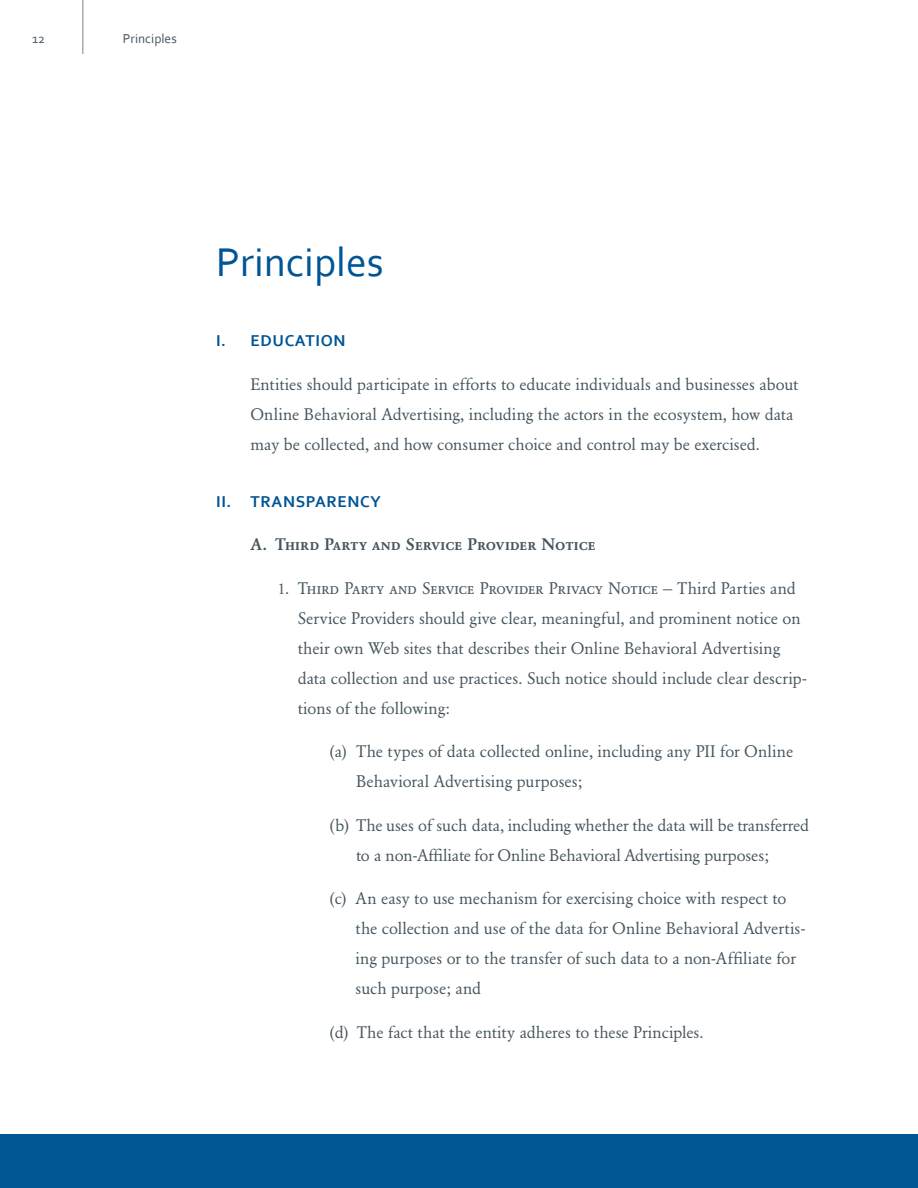
<style>
.page{position:relative;width:918px;height:1188px;background:#fff}
.page>*{position:absolute;margin:0;border:0;box-sizing:border-box;transform-origin:0 0}
.t1{font:42px "Corbel";color:#005595}
.t2{font:16.5px/30px "Garamond Berth BQ Reg Os F";color:#45555f}
.t3{font:16.5px "Garamond Berth BQ Reg SC";letter-spacing:.005em;color:#45555f}
.t4{font:16.5px "Garamond Berth BQ Med SC";letter-spacing:.005em;color:#45555f}
.t5{font:700 16.5px "Corbel";letter-spacing:.04em;color:#005595}
.t6{font:13.5px "Corbel";color:#45555f}
.s1{font-family:"Garamond Berth BQ Med Os F"}
.s2{font-family:"Adobe Garamond Pro"}
.s3{font-family:"Garamond Berth BQ Reg Os F"}
</style>
<div class="page">
<div style="left:0;top:1134px;width:918px;height:54px;background:#005595"></div>
<hr style="left:82px;top:0;width:1px;height:54px;background:#73838d">
<p class="t6" style="left:32px;top:30px;width:14px">12</p>
<p class="t6" style="left:123px;top:30px;width:55px">Principles</p>
<h1 class="t1" style="left:216px;top:236px;width:169px">Principles</h1>
<p class="t5" style="left:216px;top:331px;width:131px">I. EDUCATION</p>
<p class="t2" style="left:251px;top:369px;width:549px">Entities should participate in efforts to educate individuals and businesses about<br>Online Behavioral Advertising, including the actors in the ecosystem, how data may be collected, and how consumer choice and control may be exercised.</p>
<p class="t5" style="left:216px;top:491px;width:166px">II. TRANSPARENCY</p>
<p class="t4" style="left:251px;top:535px;width:346px"><span class="s1">A.</span> Third Party and Service Provider Notice</p>
<p class="t3" style="left:278px;top:578px;width:520px"><span class="s2">1</span><span class="s3">.</span> Third Party and Service Provider Privacy Notice <span class="s3">— Third Parties and</span></p>
<p class="t2" style="left:298px;top:603px;width:510px">Service Providers should give clear, meaningful, and prominent notice on their own Web sites that describes their Online Behavioral Advertising data collection and use practices. Such notice should include clear descrip&shy;tions of the following:</p>
<p class="t2" style="left:356px;top:737px;width:439px;text-indent:-26px">(a) The types of data collected online, including any PII for Online<br>Behavioral Advertising purposes;</p>
<p class="t2" style="left:356px;top:810px;width:455px;text-indent:-26px">(b) The uses of such data, including whether the data will be transferred to a non-Affiliate for Online Behavioral Advertising purposes;</p>
<p class="t2" style="left:356px;top:884px;width:451px;text-indent:-26px">(c) An easy to use mechanism for exercising choice with respect to the collection and use of the data for Online Behavioral Advertis&shy;ing purposes or to the transfer of such data to a non-Affiliate for such purpose; and</p>
<p class="t2" style="left:330px;top:1017px;width:375px">(d) The fact that the entity adheres to these Principles.</p>
</div>
